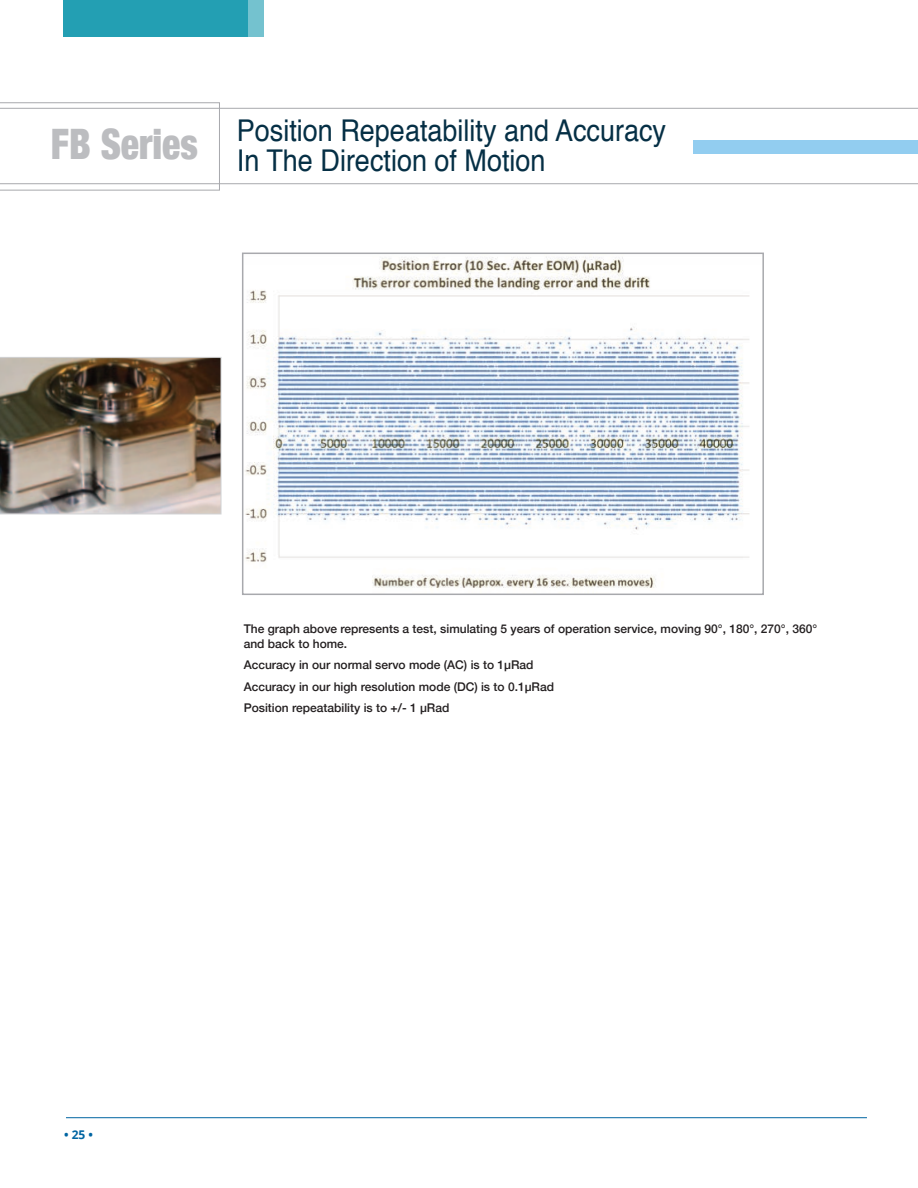
<style>
.page{position:relative;width:918px;height:1188px;background:#fff}
.page>*{position:absolute;margin:0;border:0;box-sizing:border-box;transform-origin:0 0}
.t1{font:900 condensed 42px "Helvetica Neue";color:#bcbdc0;scale:.9 1}
.t2{font:30px "Helvetica";color:#052f45;scale:.9 1}
.t3{font:500 12px/15px "Helvetica Neue";color:#231f20}
.t4{font:700 12px "Open Sans";color:#0065a2}
</style>
<div class="page">
<div style="left:694px;top:140px;width:224px;height:13px;background:#92cdf0"></div>
<svg style="left:0;top:102px;width:220px;height:89px"></svg>
<hr style="left:0;top:108px;width:918px;height:1px;background:#a8a9ad">
<hr style="left:0;top:183px;width:918px;height:1px;background:#a8a9ad">
<img style="left:0;top:357px;width:221px;height:157px">
<img style="left:245px;top:257px;width:505px;height:331px">
<div style="left:242px;top:253px;width:522px;height:342px;border:2px solid #a8a9ad"></div>
<hr style="left:66px;top:1117px;width:801px;height:1px;background:#0065a2">
<div style="left:63px;top:1px;width:201px;height:36px;background:#239fb3"></div>
<div style="left:248px;top:1px;width:29px;height:36px;background:#fff;opacity:.37"></div>
<p class="t1" style="left:51px;top:118px;width:165px">FB Series</p>
<p class="t2" style="left:237px;top:118px;width:478px">Position Repeatability and Accuracy</p>
<p class="t2" style="left:237px;top:148px;width:344px">In The Direction of Motion</p>
<p class="t3" style="left:244px;top:621px;width:575px">The graph above represents a test, simulating 5 years of operation service, moving 90°, 180°, 270°, 360° and back to home.</p>
<p class="t3" style="left:244px;top:657px;width:291px">Accuracy in our normal servo mode (AC) is to 1µRad</p>
<p class="t3" style="left:244px;top:679px;width:312px">Accuracy in our high resolution mode (DC) is to 0.1µRad</p>
<p class="t3" style="left:244px;top:700px;width:207px">Position repeatability is to +/- 1 µRad</p>
<p class="t4" style="left:64px;top:1127px;width:30px">• 25 •</p>
</div>
